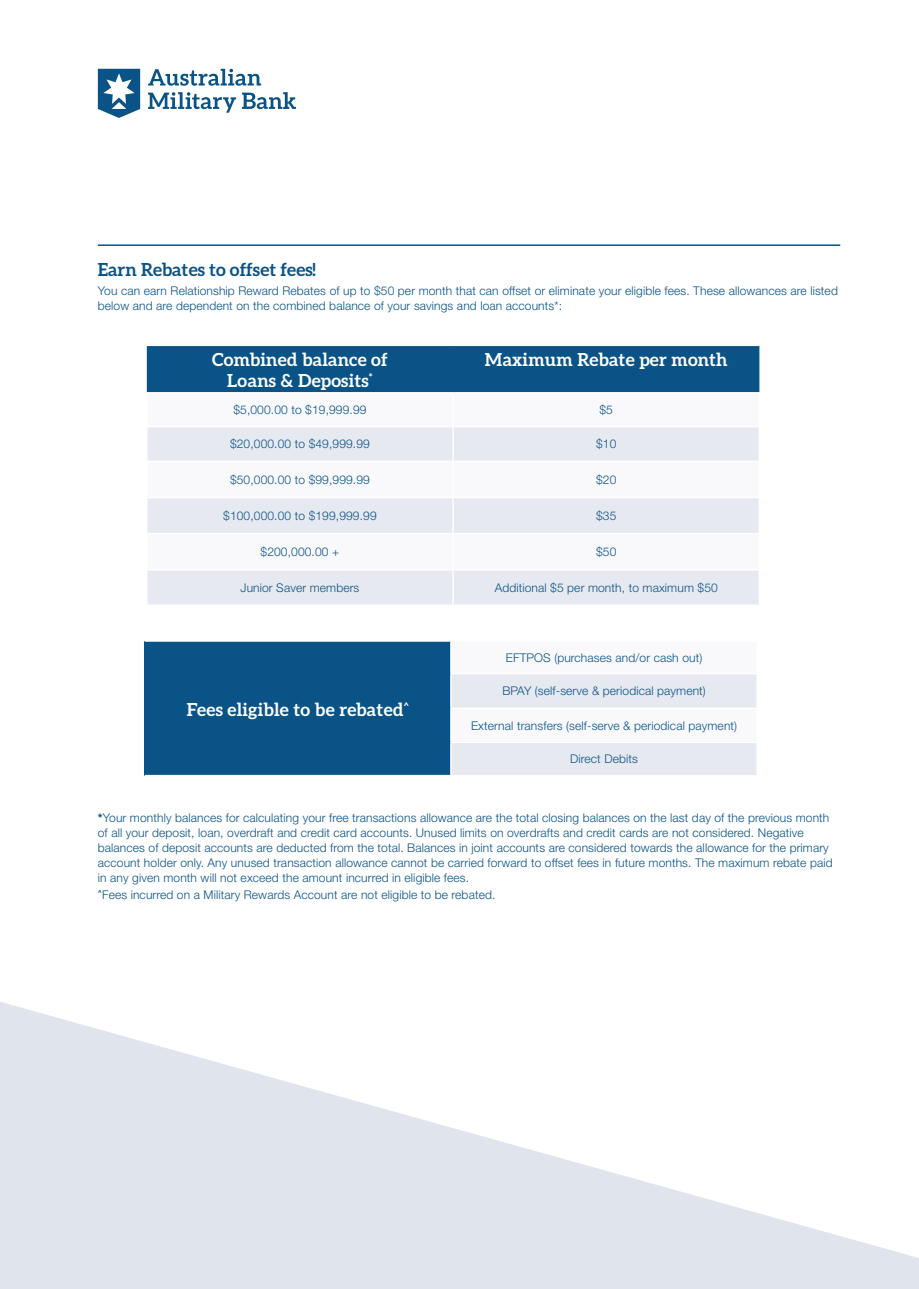
<style>
.page{position:relative;width:919px;height:1289px;background:#fff}
.page>*{position:absolute;margin:0;border:0;box-sizing:border-box;transform-origin:0 0}
.Main_Heading{font:700 18px/21px "Aleo";letter-spacing:.01em;color:#fff;text-align:center}
.Main_Heading-2{font:700 18px "Aleo";color:#0a5386}
.Contents_Indent{font:300 12px/15px "Helvetica Neue LT Std";letter-spacing:.01em;color:#0a5386}
.Main_Heading-3{font:300 12px "Helvetica Neue LT Std";letter-spacing:.01em;color:#0a5386}
.Body_8_10pt{font:300 12px/15px "Helvetica Neue LT Std";letter-spacing:.01em;color:#0a5386}
.s1{font-weight:700}
</style>
<div class="page">
<svg style="left:0;top:1002px;width:918px;height:286px;fill:#e0e4ed"></svg>
<svg style="left:98px;top:69px;width:42px;height:49px"></svg>
<svg style="left:148px;top:69px;width:113px;height:17px"></svg>
<svg style="left:148px;top:92px;width:88px;height:21px"></svg>
<svg style="left:242px;top:92px;width:54px;height:17px"></svg>
<hr style="left:98px;top:244px;width:742px;height:2px;background:#0a5386">
<div style="left:147px;top:346px;width:612px;height:46px;background:#0a5386"></div>
<svg style="left:147px;top:427px;width:611px;height:177px;fill:#e7e9f0"></svg>
<hr style="left:452px;top:462px;width:2px;height:35px;background:#fff">
<hr style="left:452px;top:534px;width:2px;height:35px;background:#fff">
<hr style="left:146px;top:460px;width:307px;height:2px;background:#fff">
<hr style="left:452px;top:427px;width:2px;height:33px;background:#fff">
<hr style="left:453px;top:460px;width:307px;height:2px;background:#fff">
<hr style="left:146px;top:497px;width:307px;height:1px;background:#fff">
<hr style="left:146px;top:533px;width:307px;height:1px;background:#fff">
<hr style="left:453px;top:497px;width:307px;height:1px;background:#fff">
<hr style="left:452px;top:498px;width:2px;height:35px;background:#fff">
<hr style="left:453px;top:533px;width:307px;height:1px;background:#fff">
<hr style="left:146px;top:569px;width:307px;height:1px;background:#fff">
<hr style="left:453px;top:569px;width:307px;height:1px;background:#fff">
<hr style="left:452px;top:570px;width:2px;height:34px;background:#fff">
<div style="left:145px;top:641px;width:306px;height:134px;background:#0a5386"></div>
<svg style="left:452px;top:674px;width:304px;height:100px"></svg>
<hr style="left:145px;top:774px;width:306px;height:2px;background:#fff">
<hr style="left:450px;top:641px;width:1px;height:31px;background:#fff">
<hr style="left:450px;top:709px;width:1px;height:32px;background:#fff">
<hr style="left:450px;top:672px;width:308px;height:2px;background:#fff">
<hr style="left:450px;top:674px;width:1px;height:33px;background:#fff">
<hr style="left:450px;top:707px;width:308px;height:2px;background:#fff">
<hr style="left:450px;top:741px;width:308px;height:2px;background:#fff">
<hr style="left:450px;top:743px;width:1px;height:31px;background:#fff">
<p class="Main_Heading-2" style="left:98px;top:259px;width:219px">Earn Rebates to offset fees!</p>
<p class="Body_8_10pt" style="left:98px;top:283px;width:741px">You can earn Relationship Reward Rebates of up to $50 per month that can offset or eliminate your eligible fees. These allowances are listed below and are dependent on the combined balance of your savings and loan accounts*:</p>
<p class="Main_Heading" style="left:212px;top:348px;width:177px">Combined balance of<br>Loans &amp; Deposits<sup>*</sup></p>
<p class="Main_Heading" style="left:485px;top:348px;width:244px">Maximum Rebate per month</p>
<p class="Main_Heading-3" style="left:233px;top:402px;width:134px">$5,000.00 to $19,999.99</p>
<p class="Main_Heading-3" style="left:599px;top:402px;width:15px">$5</p>
<p class="Main_Heading-3" style="left:230px;top:436px;width:141px">$20,000.00 to $49,999.99</p>
<p class="Main_Heading-3" style="left:596px;top:436px;width:22px">$10</p>
<p class="Main_Heading-3" style="left:230px;top:472px;width:141px">$50,000.00 to $99,999.99</p>
<p class="Main_Heading-3" style="left:596px;top:472px;width:22px">$20</p>
<p class="Main_Heading-3" style="left:223px;top:508px;width:155px">$100,000.00 to $199,999.99</p>
<p class="Main_Heading-3" style="left:596px;top:508px;width:22px">$35</p>
<p class="Main_Heading-3" style="left:260px;top:544px;width:80px">$200,000.00 +</p>
<p class="Main_Heading-3" style="left:596px;top:544px;width:22px">$50</p>
<p class="Main_Heading-3" style="left:240px;top:580px;width:120px">Junior Saver members</p>
<p class="Main_Heading-3" style="left:494px;top:580px;width:225px">Additional $5 per month, to maximum $50</p>
<p class="Main_Heading" style="left:187px;top:698px;width:223px">Fees eligible to be rebated<sup>^</sup></p>
<p class="Main_Heading-3" style="left:506px;top:650px;width:198px">EFTPOS (purchases and/or cash out)</p>
<p class="Main_Heading-3" style="left:502px;top:683px;width:205px">BPAY (self-serve &amp; periodical payment)</p>
<p class="Main_Heading-3" style="left:471px;top:718px;width:267px">External transfers (self-serve &amp; periodical payment)</p>
<p class="Main_Heading-3" style="left:570px;top:751px;width:69px">Direct Debits</p>
<p class="Contents_Indent" style="left:98px;top:810px;width:736px"><span class="s1">*</span>Your monthly balances for calculating your free transactions allowance are the total closing balances on the last day of the previous month of all your deposit, loan, overdraft and credit card accounts. Unused limits on overdrafts and credit cards are not considered. Negative balances of deposit accounts are deducted from the total. Balances in joint accounts are considered towards the allowance for the primary account holder only. Any unused transaction allowance cannot be carried forward to offset fees in future months. The maximum rebate paid in any given month will not exceed the amount incurred in eligible fees.</p>
<p class="Contents_Indent" style="left:98px;top:887px;width:399px"><sup>^</sup>Fees incurred on a Military Rewards Account are not eligible to be rebated.</p>
</div>
